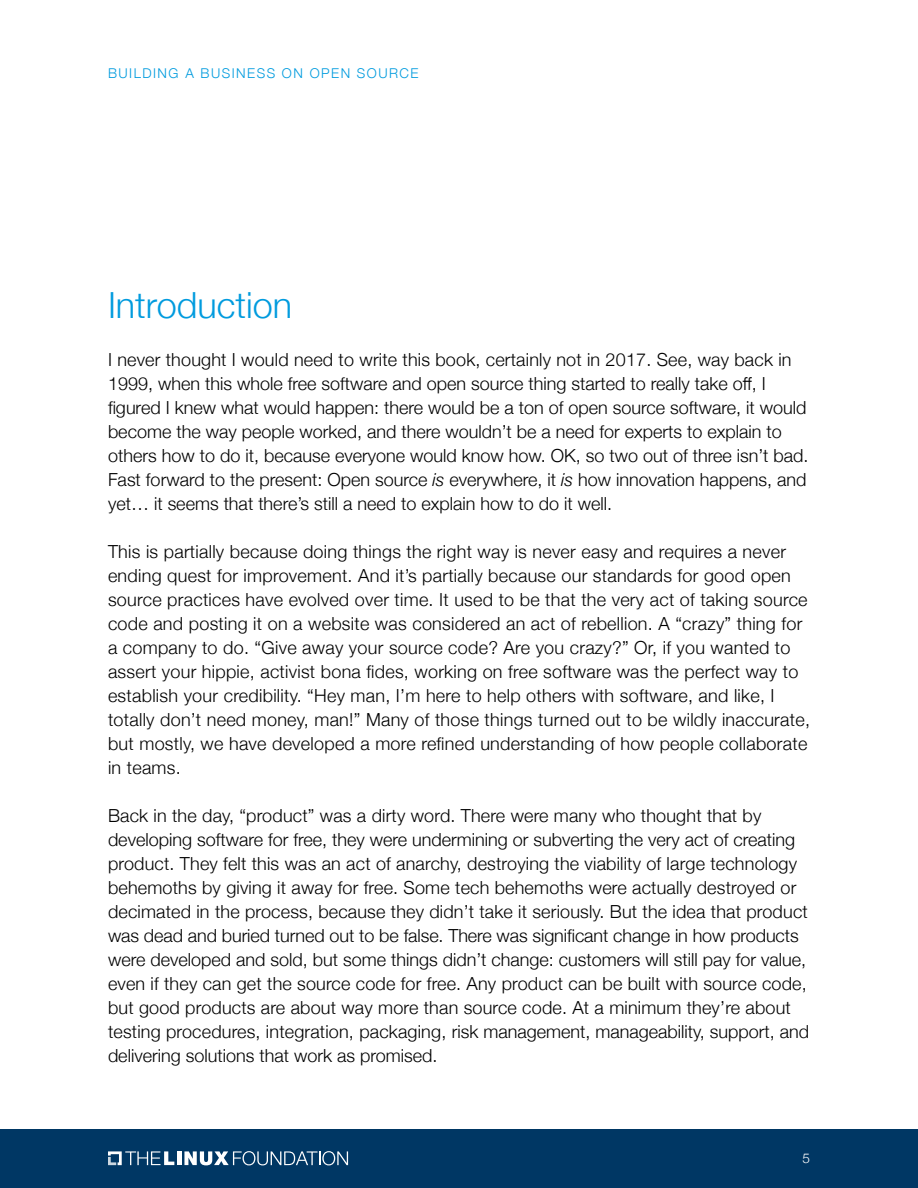
<style>
.page{position:relative;width:918px;height:1188px;background:#fff}
.page>*{position:absolute;margin:0;border:0;box-sizing:border-box;transform-origin:0 0}
.t1{font:300 36px "Helvetica Neue";color:#009bde}
.t2{font:300 18px/24px "Helvetica Neue";letter-spacing:.01em;color:#000}
.t3{font:300 13.5px "Helvetica Neue";letter-spacing:.11em;color:#009bde}
.t4{font:300 13.5px "Helvetica Neue";color:#fff}
.s1{font-style:italic}
</style>
<div class="page">
<div style="left:0;top:1130px;width:918px;height:58px;background:#003764"></div>
<hr style="left:177px;top:1151px;width:4px;height:14px;background:#fff">
<svg style="left:184px;top:1151px;width:164px;height:14px"></svg>
<svg style="left:108px;top:1151px;width:66px;height:14px"></svg>
<p class="t3" style="left:108px;top:62px;width:312px">BUILDING A BUSINESS ON OPEN SOURCE</p>
<h1 class="t1" style="left:108px;top:276px;width:186px">Introduction</h1>
<p class="t2" style="left:108px;top:347px;width:702px">I never thought I would need to write this book, certainly not in 2017. See, way back in 1999, when this whole free software and open source thing started to really take off, I figured I knew what would happen: there would be a ton of open source software, it would become the way people worked, and there wouldn’t be a need for experts to explain to others how to do it, because everyone would know how. OK, so two out of three isn’t bad.<br>Fast forward to the present: Open source <span class="s1">is</span> everywhere, it <span class="s1">is</span> how innovation happens, and yet… it seems that there’s still a need to explain how to do it well.</p>
<p class="t2" style="left:108px;top:539px;width:704px">This is partially because doing things the right way is never easy and requires a never ending quest for improvement. And it’s partially because our standards for good open source practices have evolved over time. It used to be that the very act of taking source code and posting it on a website was considered an act of rebellion. A “crazy” thing for a company to do. “Give away your source code? Are you crazy?” Or, if you wanted to assert your hippie, activist bona fides, working on free software was the perfect way to establish your credibility. “Hey man, I’m here to help others with software, and like, I totally don’t need money, man!” Many of those things turned out to be wildly inaccurate, but mostly, we have developed a more refined understanding of how people collaborate in teams.</p>
<p class="t2" style="left:108px;top:802px;width:703px">Back in the day, “product” was a dirty word. There were many who thought that by developing software for free, they were undermining or subverting the very act of creating product. They felt this was an act of anarchy, destroying the viability of large technology behemoths by giving it away for free. Some tech behemoths were actually destroyed or decimated in the process, because they didn’t take it seriously. But the idea that product was dead and buried turned out to be false. There was significant change in how products were developed and sold, but some things didn’t change: customers will still pay for value, even if they can get the source code for free. Any product can be built with source code, but good products are about way more than source code. At a minimum they’re about testing procedures, integration, packaging, risk management, manageability, support, and delivering solutions that work as promised.</p>
<p class="t4" style="left:802px;top:1147px;width:9px">5</p>
</div>
